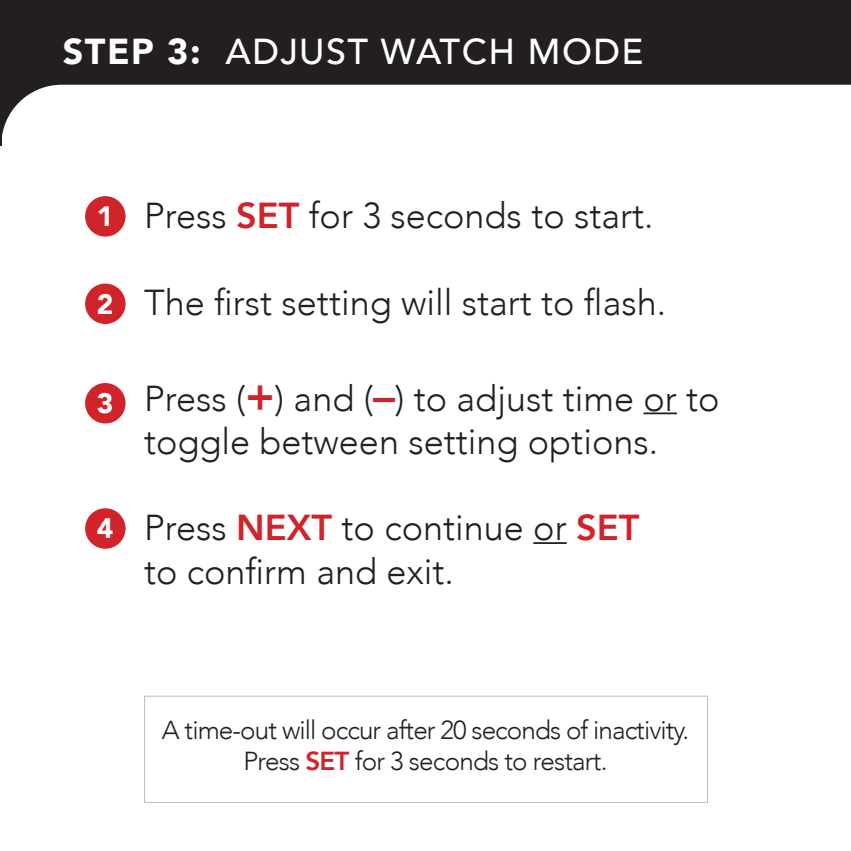
<style>
.page{position:relative;width:851px;height:851px;background:#fff}
.page>*{position:absolute;margin:0;border:0;box-sizing:border-box;transform-origin:0 0}
.t1{font:300 36px/43.2px "Avenir";color:#231f20}
.t2{font:500 36px "Avenir";letter-spacing:.04em;color:#fff}
.t3{font:900 28px "Avenir";color:#fff}
.t4{font:300 26px/31.2px "Avenir";letter-spacing:-.035em;color:#231f20;text-align:center}
.s1{font-weight:900}
.s2{font-weight:900;font-size:28px;color:#fff}
.s3{font-weight:800;color:#d1232a}
.s4{font-weight:800;font-size:44px;color:#d1232a}
</style>
<div class="page">
<svg style="left:1px;top:0;width:849px;height:145px;fill:#231f20"></svg>
<hr style="left:0;top:0;width:1px;height:145px;background:#231f20">
<div style="left:85px;top:196px;width:40px;height:40px;background:#d1232a;border-radius:50%"></div>
<hr style="left:643px;top:412px;width:33px;height:2px;background:#231f20">
<hr style="left:533px;top:542px;width:33px;height:2px;background:#231f20">
<div style="left:85px;top:283px;width:40px;height:41px;background:#d1232a;border-radius:50%"></div>
<div style="left:85px;top:383px;width:40px;height:40px;background:#d1232a;border-radius:50%"></div>
<div style="left:85px;top:508px;width:40px;height:40px;background:#d1232a;border-radius:50%"></div>
<div style="left:144px;top:695px;width:564px;height:107px;border:1px solid #bcbdc0"></div>
<p class="t2" style="left:63px;top:21px;width:582px"><span class="s1">STEP 3:</span> ADJUST WATCH MODE</p>
<p class="t1" style="left:97px;top:194px;width:558px"><span class="s2">1</span> Press <span class="s3">SET</span> for 3 seconds to start.</p>
<p class="t3" style="left:97px;top:280px;width:18px">2</p>
<p class="t3" style="left:97px;top:379px;width:18px">3</p>
<p class="t3" style="left:97px;top:504px;width:18px">4</p>
<p class="t1" style="left:144px;top:280px;width:523px">The first setting will start to flash.</p>
<p class="t1" style="left:144px;top:376px;width:577px">Press (<span class="s4">+</span>) and (<span class="s4">–</span>) to adjust time or to toggle between setting options.</p>
<p class="t1" style="left:144px;top:506px;width:496px">Press <span class="s3">NEXT</span> to continue or <span class="s3">SET </span>to confi rm and exit.</p>
<p class="t4" style="left:162px;top:714px;width:528px">A time-out will occur after 20 seconds of inactivity.<br>Press <span class="s3">SET</span> for 3 seconds to restart.</p>
</div>
